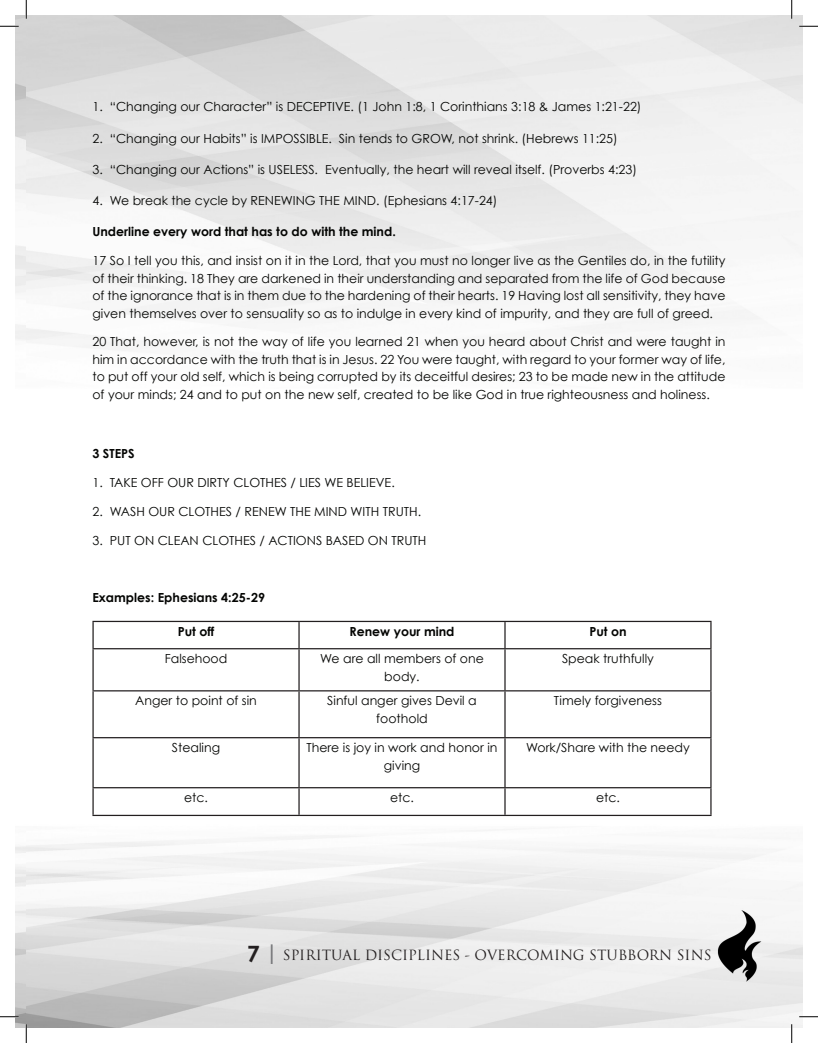
<style>
.page{position:relative;width:818px;height:1043px;background:#fff}
.page>*{position:absolute;margin:0;border:0;box-sizing:border-box;transform-origin:0 0}
.t1{font:13.75px "Trajan Pro";color:#231f20}
.Bullet_Points{font:12.5px/17.5px "Century Gothic";color:#040503;text-align:center}
.Bullet_Points-2{font:700 12.5px "Century Gothic";color:#040503}
.s1{font-family:"Century Gothic";font-weight:700;font-size:22.5px}
.s2{font-family:"Century Gothic";font-weight:700;font-size:21.25px;color:#757679}
</style>
<div class="page">
<img style="left:15px;top:15px;width:787px;height:1012px">
<hr style="left:92px;top:621px;width:207px;height:1px;background:#231f20">
<hr style="left:92px;top:622px;width:2px;height:26px;background:#231f20">
<hr style="left:299px;top:621px;width:206px;height:1px;background:#231f20">
<svg style="left:298px;top:622px;width:1px;height:26px"></svg>
<hr style="left:505px;top:621px;width:206px;height:1px;background:#231f20">
<svg style="left:504px;top:622px;width:1px;height:26px"></svg>
<svg style="left:710px;top:622px;width:1px;height:26px"></svg>
<hr style="left:92px;top:648px;width:207px;height:1px;background:#231f20">
<hr style="left:92px;top:649px;width:2px;height:41px;background:#231f20">
<hr style="left:299px;top:648px;width:206px;height:1px;background:#231f20">
<hr style="left:298px;top:649px;width:1px;height:41px;background:#231f20">
<hr style="left:505px;top:648px;width:206px;height:1px;background:#231f20">
<hr style="left:504px;top:649px;width:1px;height:41px;background:#231f20">
<hr style="left:710px;top:649px;width:1px;height:41px;background:#231f20">
<hr style="left:92px;top:690px;width:207px;height:1px;background:#231f20">
<hr style="left:92px;top:691px;width:2px;height:46px;background:#231f20">
<hr style="left:299px;top:690px;width:206px;height:1px;background:#231f20">
<hr style="left:298px;top:691px;width:1px;height:46px;background:#231f20">
<hr style="left:505px;top:690px;width:206px;height:1px;background:#231f20">
<hr style="left:504px;top:691px;width:1px;height:46px;background:#231f20">
<hr style="left:710px;top:691px;width:1px;height:46px;background:#231f20">
<hr style="left:92px;top:737px;width:207px;height:1px;background:#231f20">
<hr style="left:92px;top:738px;width:2px;height:49px;background:#231f20">
<hr style="left:299px;top:737px;width:206px;height:1px;background:#231f20">
<hr style="left:298px;top:738px;width:1px;height:49px;background:#231f20">
<hr style="left:505px;top:737px;width:206px;height:1px;background:#231f20">
<hr style="left:504px;top:738px;width:1px;height:49px;background:#231f20">
<hr style="left:710px;top:738px;width:1px;height:49px;background:#231f20">
<hr style="left:92px;top:787px;width:207px;height:1px;background:#231f20">
<hr style="left:92px;top:788px;width:2px;height:26px;background:#231f20">
<hr style="left:299px;top:787px;width:206px;height:1px;background:#231f20">
<svg style="left:298px;top:788px;width:1px;height:26px"></svg>
<hr style="left:505px;top:787px;width:206px;height:1px;background:#231f20">
<svg style="left:504px;top:788px;width:1px;height:26px"></svg>
<svg style="left:710px;top:788px;width:1px;height:26px"></svg>
<hr style="left:92px;top:814px;width:207px;height:2px;background:#231f20">
<hr style="left:299px;top:814px;width:206px;height:2px;background:#231f20">
<hr style="left:505px;top:814px;width:206px;height:2px;background:#231f20">
<svg style="left:0;top:25px;width:19px;height:2px"></svg>
<svg style="left:799px;top:25px;width:19px;height:2px"></svg>
<svg style="left:0;top:1015px;width:19px;height:2px"></svg>
<svg style="left:799px;top:1015px;width:19px;height:2px"></svg>
<svg style="left:25px;top:0;width:2px;height:19px"></svg>
<svg style="left:25px;top:1024px;width:2px;height:18px"></svg>
<svg style="left:790px;top:0;width:2px;height:19px"></svg>
<svg style="left:790px;top:1024px;width:2px;height:18px"></svg>
<p class="Bullet_Points" style="left:92px;top:98px;width:550px">1. “Changing our Character” is DECEPTIVE. (1 John 1:8, 1 Corinthians 3:18 &amp; James 1:21-22)</p>
<p class="Bullet_Points" style="left:92px;top:129px;width:527px">2. “Changing our Habits” is IMPOSSIBLE. Sin tends to GROW, not shrink. (Hebrews 11:25)</p>
<p class="Bullet_Points" style="left:92px;top:160px;width:546px">3. “Changing our Actions” is USELESS. Eventually, the heart will reveal itself. (Proverbs 4:23)</p>
<p class="Bullet_Points" style="left:92px;top:192px;width:406px">4. We break the cycle by RENEWING THE MIND. (Ephesians 4:17-24)</p>
<p class="Bullet_Points-2" style="left:92px;top:224px;width:305px">Underline every word that has to do with the mind.</p>
<p class="Bullet_Points" style="left:92px;top:252px;width:634px;text-align:justify">17 So I tell you this, and insist on it in the Lord, that you must no longer live as the Gentiles do, in the futility of their thinking. 18 They are darkened in their understanding and separated from the life of God because of the ignorance that is in them due to the hardening of their hearts. 19 Having lost all sensitivity, they have given themselves over to sensuality so as to indulge in every kind of impurity, and they are full of greed.</p>
<p class="Bullet_Points" style="left:92px;top:333px;width:634px;text-align:justify">20 That, however, is not the way of life you learned 21 when you heard about Christ and were taught in him in accordance with the truth that is in Jesus. 22 You were taught, with regard to your former way of life, to put off your old self, which is being corrupted by its deceitful desires; 23 to be made new in the attitude of your minds; 24 and to put on the new self, created to be like God in true righteousness and holiness.</p>
<p class="Bullet_Points-2" style="left:92px;top:446px;width:44px">3 STEPS</p>
<p class="Bullet_Points" style="left:92px;top:473px;width:304px">1. TAKE OFF OUR DIRTY CLOTHES / LIES WE BELIEVE.</p>
<p class="Bullet_Points" style="left:92px;top:502px;width:330px">2. WASH OUR CLOTHES / RENEW THE MIND WITH TRUTH.</p>
<p class="Bullet_Points" style="left:92px;top:531px;width:335px">3. PUT ON CLEAN CLOTHES / ACTIONS BASED ON TRUTH</p>
<p class="Bullet_Points-2" style="left:92px;top:589px;width:174px">Examples: Ephesians 4:25-29</p>
<p class="Bullet_Points-2" style="left:178px;top:623px;width:38px">Put off</p>
<p class="Bullet_Points-2" style="left:349px;top:623px;width:106px">Renew your mind</p>
<p class="Bullet_Points-2" style="left:589px;top:623px;width:39px">Put on</p>
<p class="Bullet_Points" style="left:165px;top:649px;width:64px">Falsehood</p>
<p class="Bullet_Points" style="left:320px;top:649px;width:165px">We are all members of one body.</p>
<p class="Bullet_Points" style="left:562px;top:649px;width:93px">Speak truthfully</p>
<p class="Bullet_Points" style="left:135px;top:691px;width:123px">Anger to point of sin</p>
<p class="Bullet_Points" style="left:327px;top:691px;width:151px">Sinful anger gives Devil a foothold</p>
<p class="Bullet_Points" style="left:554px;top:691px;width:110px">Timely forgiveness</p>
<p class="Bullet_Points" style="left:172px;top:738px;width:50px">Stealing</p>
<p class="Bullet_Points" style="left:306px;top:738px;width:192px">There is joy in work and honor in giving</p>
<p class="Bullet_Points" style="left:526px;top:738px;width:165px">Work/Share with the needy</p>
<p class="Bullet_Points" style="left:184px;top:788px;width:25px">etc.</p>
<p class="Bullet_Points" style="left:390px;top:788px;width:25px">etc.</p>
<p class="Bullet_Points" style="left:596px;top:788px;width:25px">etc.</p>
<p class="t1" style="left:247px;top:946px;width:466px"><span class="s1">7</span> <span class="s2">|</span> SPIRITUAL DISCIPLINES - OVERCOMING STUBBORN SINS</p>
</div>
